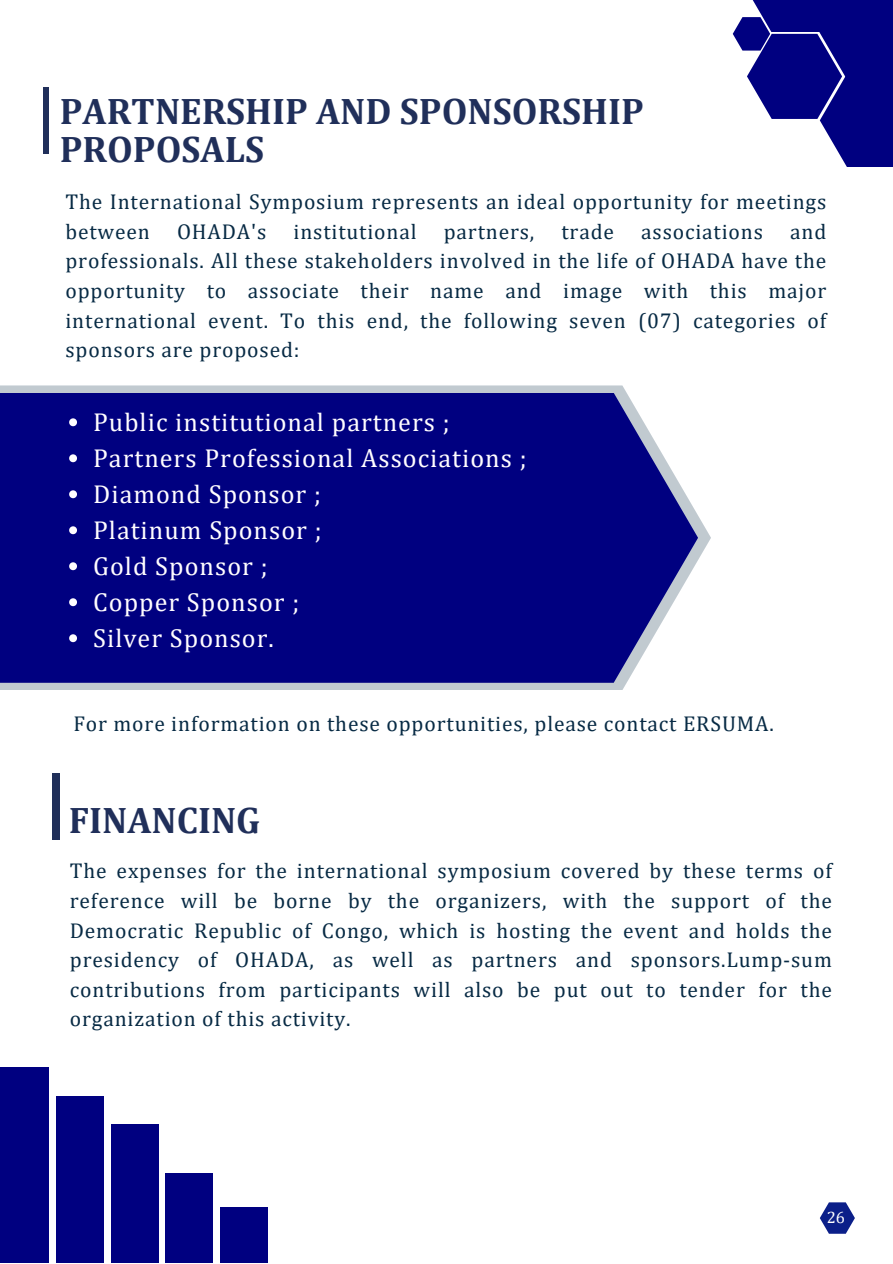
<style>
.page{position:relative;width:893px;height:1264px;background:#fff}
.page>*{position:absolute;margin:0;border:0;box-sizing:border-box;transform-origin:0 0}
.t1{font:700 37.05px/38.2px "Cambria";color:#202f5a}
.t2{font:25.95px "Cambria";letter-spacing:.04em;color:#fffdff}
.t3{font:21.45px/29.5px "Cambria";letter-spacing:.04em;color:#072a44;text-align:justify}
.t4{font:16.5px "Cambria";color:#fff}
</style>
<div class="page">
<svg style="left:0;top:385px;width:711px;height:305px;fill:#c1cad0"></svg>
<div style="left:0;top:393px;width:698px;height:289px;background:#000080"></div>
<div style="left:800px;top:0;width:92px;height:113px;background:#000080"></div>
<svg style="left:732px;top:17px;width:160px;height:150px"></svg>
<div style="left:744px;top:0;width:113px;height:32px;background:#000080"></div>
<div style="left:165px;top:1173px;width:48px;height:89px;background:#000080"></div>
<div style="left:220px;top:1207px;width:48px;height:55px;background:#000080"></div>
<div style="left:110px;top:1124px;width:48px;height:138px;background:#000080"></div>
<div style="left:56px;top:1095px;width:48px;height:167px;background:#000080"></div>
<div style="left:0;top:1067px;width:49px;height:195px;background:#000080"></div>
<div style="left:43px;top:87px;width:6px;height:67px;background:#202f5a"></div>
<svg style="left:69px;top:418px;width:8px;height:8px"></svg>
<svg style="left:69px;top:454px;width:8px;height:8px"></svg>
<svg style="left:69px;top:490px;width:8px;height:8px"></svg>
<svg style="left:69px;top:526px;width:8px;height:8px"></svg>
<svg style="left:69px;top:562px;width:8px;height:8px"></svg>
<svg style="left:69px;top:598px;width:8px;height:8px"></svg>
<svg style="left:69px;top:634px;width:8px;height:8px"></svg>
<div style="left:52px;top:773px;width:8px;height:66px;background:#202f5a"></div>
<svg style="left:820px;top:1202px;width:34px;height:31px"></svg>
<p class="t1" style="left:60px;top:91px;width:585px">PARTNERSHIP AND SPONSORSHIP<br>PROPOSALS</p>
<p class="t3" style="left:65px;top:187px;width:762px">The International Symposium represents an ideal opportunity for meetings between</p>
<p class="t3" style="left:65px;top:216px;width:762px;text-indent:724px">and professionals. All these stakeholders involved in the life of OHADA have the opportunity to associate their name and image with this major international event. To this end, the following seven (07) categories of sponsors are proposed:</p>
<p class="t3" style="left:177px;top:216px;width:91px">OHADA's</p>
<p class="t3" style="left:293px;top:216px;width:125px">institutional</p>
<p class="t3" style="left:443px;top:216px;width:92px">partners,</p>
<p class="t3" style="left:561px;top:216px;width:54px">trade</p>
<p class="t3" style="left:641px;top:216px;width:123px">associations</p>
<p class="t2" style="left:93px;top:406px;width:358px">Public institutional partners ;</p>
<p class="t2" style="left:93px;top:442px;width:435px">Partners Professional Associations ;</p>
<p class="t2" style="left:93px;top:478px;width:229px">Diamond Sponsor ;</p>
<p class="t2" style="left:93px;top:514px;width:230px">Platinum Sponsor ;</p>
<p class="t2" style="left:93px;top:550px;width:176px">Gold Sponsor ;</p>
<p class="t2" style="left:93px;top:586px;width:208px">Copper Sponsor ;</p>
<p class="t2" style="left:93px;top:622px;width:182px">Silver Sponsor.</p>
<p class="t3" style="left:73px;top:708px;width:702px">For more information on these opportunities, please contact ERSUMA.</p>
<p class="t1" style="left:69px;top:800px;width:193px">FINANCING</p>
<p class="t3" style="left:70px;top:855px;width:763px">The expenses for the international symposium covered by these terms of reference will be borne by the organizers, with the support of the Democratic Republic of Congo, which is hosting the event and holds the presidency of OHADA, as well as partners and sponsors.Lump-sum contributions from participants will also be put out to tender for the organization of this activity.</p>
<p class="t4" style="left:826px;top:1206px;width:20px">26</p>
</div>
